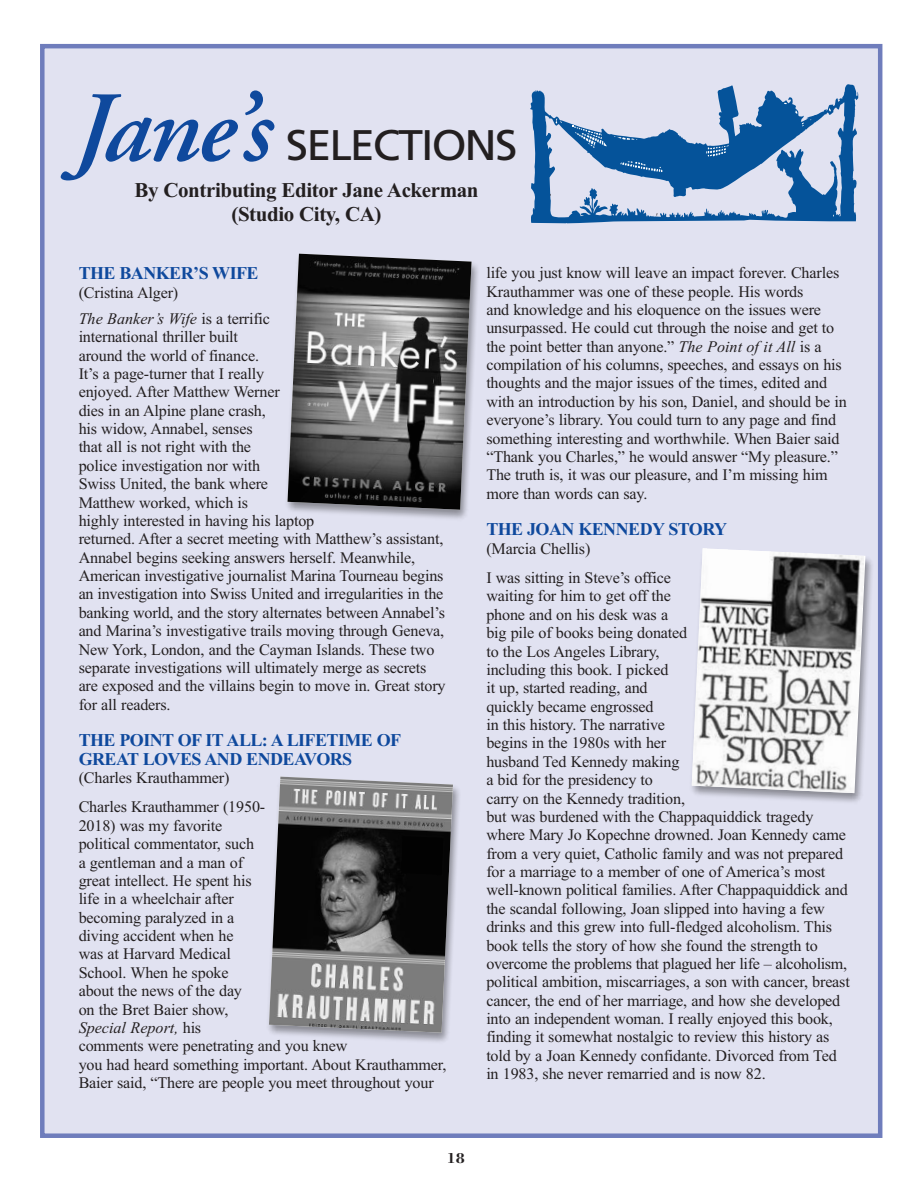
<style>
.page{position:relative;width:918px;height:1188px;background:#fff}
.page>*{position:absolute;margin:0;border:0;box-sizing:border-box;transform-origin:0 0}
.t1{font:italic 600 99.75px "Adobe Garamond";color:#0f499d}
.t2{font:42.75px "Frutiger LT Pro";letter-spacing:-.045em;color:#231f20;scale:1.05 1}
.t3{font:700 21px/23.7px "Times New Roman";letter-spacing:-.02em;color:#231f20;text-align:center}
.t4{font:700 18px/18.3px "Times New Roman";letter-spacing:-.03em;color:#0f499d}
.t5{font:16.2px/18.3px "Times New Roman";letter-spacing:-.01em;color:#231f20}
.t6{font:700 15px "Bodoni BT";color:#231f20}
.s1{font-style:italic}
</style>
<div class="page">
<div style="left:45px;top:48px;width:833px;height:1085px;background:#e1e2f1"></div>
<div style="left:40px;top:44px;width:842px;height:1094px;border:4px solid #6f7dbc"></div>
<img style="left:287px;top:253px;width:191px;height:266px">
<img style="left:288px;top:254px;width:184px;height:256px">
<svg style="left:530px;top:84px;width:328px;height:139px"></svg>
<svg style="left:555px;top:118px;width:7px;height:6px"></svg>
<svg style="left:614px;top:136px;width:24px;height:4px"></svg>
<svg style="left:572px;top:126px;width:35px;height:22px"></svg>
<svg style="left:706px;top:145px;width:23px;height:12px"></svg>
<svg style="left:620px;top:161px;width:43px;height:12px"></svg>
<img style="left:268px;top:776px;width:191px;height:266px">
<img style="left:269px;top:777px;width:184px;height:256px">
<img style="left:695px;top:542px;width:185px;height:266px">
<img style="left:692px;top:548px;width:172px;height:245px">
<h1 class="t1" style="left:73px;top:89px;width:200px">Jane’s</h1>
<h2 class="t2" style="left:286px;top:130px;width:222px">SELECTIONS</h2>
<p class="t3" style="left:134px;top:178px;width:346px">By Contributing Editor Jane Ackerman (Studio City, CA)</p>
<p class="t4" style="left:79px;top:264px;width:181px">THE BANKER’S WIFE</p>
<p class="t5" style="left:79px;top:279px;width:193px;line-height:26.2px">(Cristina Alger)<br><span class="s1">The Banker’s Wife</span> is a terrific</p>
<p class="t5" style="left:79px;top:327px;width:368px">international thriller built<br>around the world of finance.<br>It’s a page-turner that I really<br>enjoyed. After Matthew Werner<br>dies in an Alpine plane crash,<br>his widow, Annabel, senses<br>that all is not right with the<br>police investigation nor with<br>Swiss United, the bank where<br>Matthew worked, which is<br>highly interested in having his laptop<br>returned. After a secret meeting with Matthew’s assistant, Annabel begins seeking answers herself. Meanwhile, American investigative journalist Marina Tourneau begins an investigation into Swiss United and irregularities in the banking world, and the story alternates between Annabel’s and Marina’s investigative trails moving through Geneva, New York, London, and the Cayman Islands. These two separate investigations will ultimately merge as secrets are exposed and the villains begin to move in. Great story for all readers.</p>
<p class="t4" style="left:79px;top:731px;width:324px">THE POINT OF IT ALL: A LIFETIME OF<br>GREAT LOVES AND ENDEAVORS</p>
<p class="t5" style="left:79px;top:763px;width:188px;line-height:29.2px">(Charles Krauthammer)<br>Charles Krauthammer (1950-</p>
<p class="t5" style="left:79px;top:816px;width:369px">2018) was my favorite<br>political commentator, such<br>a gentleman and a man of<br>great intellect. He spent his<br>life in a wheelchair after<br>becoming paralyzed in a<br>diving accident when he<br>was at Harvard Medical<br>School. When he spoke<br>about the news of the day<br>on the Bret Baier show,<br><span class="s1">Special Report,</span> his<br>comments were penetrating and you knew<br>you had heard something important. About Krauthammer,<br>Baier said, “There are people you meet throughout your</p>
<p class="t5" style="left:486px;top:263px;width:362px">life you just know will leave an impact forever. Charles Krauthammer was one of these people. His words<br>and knowledge and his eloquence on the issues were unsurpassed. He could cut through the noise and get to the point better than anyone.” <span class="s1">The Point of it All</span> is a compilation of his columns, speeches, and essays on his thoughts and the major issues of the times, edited and with an introduction by his son, Daniel, and should be in everyone’s library. You could turn to any page and find something interesting and worthwhile. When Baier said “Thank you Charles,” he would answer “My pleasure.” The truth is, it was our pleasure, and I’m missing him more than words can say.</p>
<p class="t4" style="left:486px;top:520px;width:242px">THE JOAN KENNEDY STORY</p>
<p class="t5" style="left:486px;top:534px;width:186px;line-height:29.2px">(Marcia Chellis)<br>I was sitting in Steve’s office</p>
<p class="t5" style="left:486px;top:587px;width:365px">waiting for him to get off the<br>phone and on his desk was a<br>big pile of books being donated<br>to the Los Angeles Library,<br>including this book. I picked<br>it up, started reading, and<br>quickly became engrossed<br>in this history. The narrative<br>begins in the 1980s with her<br>husband Ted Kennedy making<br>a bid for the presidency to<br>carry on the Kennedy tradition,<br>but was burdened with the Chappaquiddick tragedy where Mary Jo Kopechne drowned. Joan Kennedy came from a very quiet, Catholic family and was not prepared for a marriage to a member of one of America’s most well-known political families. After Chappaquiddick and the scandal following, Joan slipped into having a few drinks and this grew into full-fledged alcoholism. This book tells the story of how she found the strength to overcome the problems that plagued her life – alcoholism, political ambition, miscarriages, a son with cancer, breast cancer, the end of her marriage, and how she developed into an independent woman. I really enjoyed this book, finding it somewhat nostalgic to review this history as told by a Joan Kennedy confidante. Divorced from Ted in 1983, she never remarried and is now 82.</p>
<p class="t6" style="left:447px;top:1153px;width:20px">18</p>
</div>
